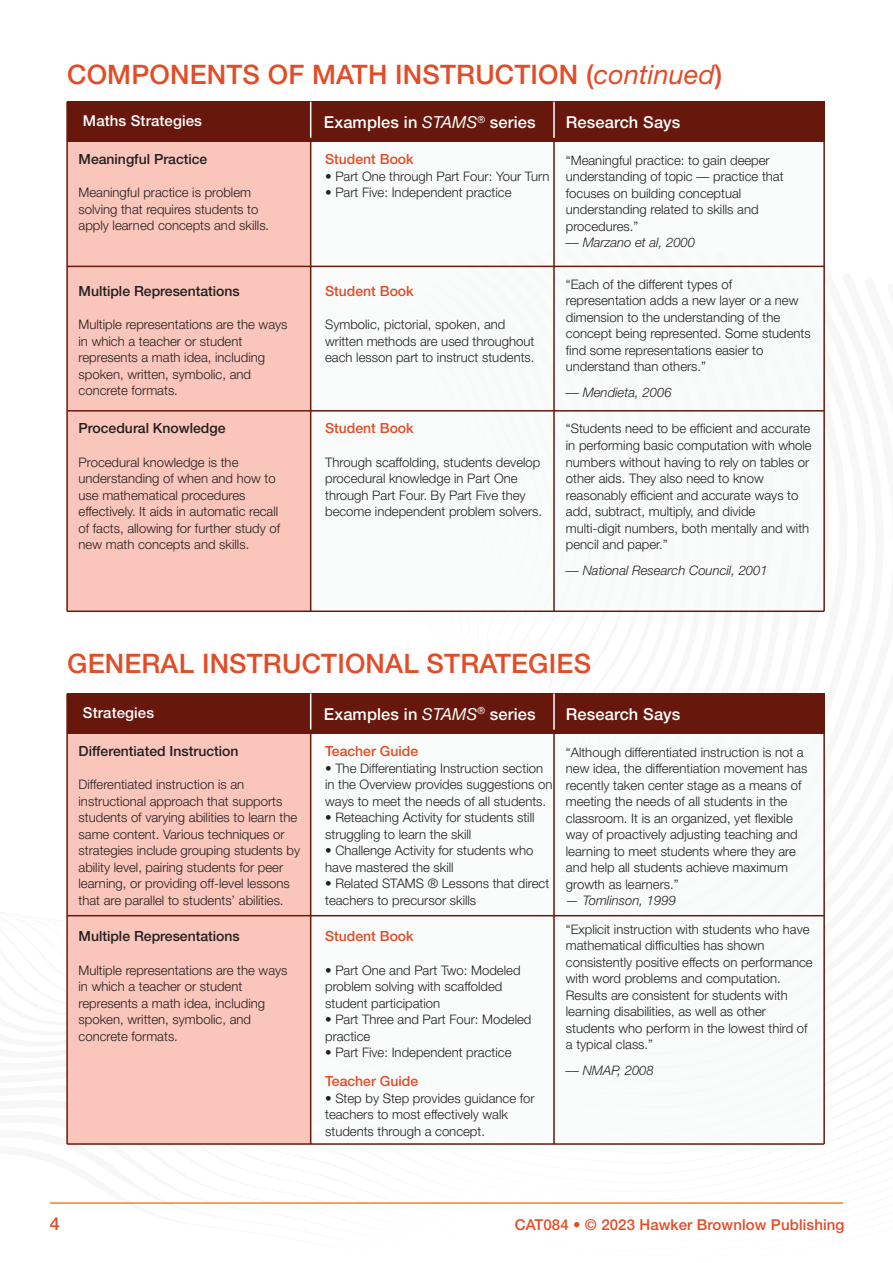
<style>
.page{position:relative;width:893px;height:1263px;background:#fff}
.page>*{position:absolute;margin:0;border:0;box-sizing:border-box;transform-origin:0 0}
.t1{font:500 26.85px "Helvetica Neue LT Std";letter-spacing:.005em;color:#e24c26}
.t2{font:500 18px "Helvetica Neue LT Std";color:#e24c26}
.t3{font:500 16.5px "Helvetica Neue LT Std";letter-spacing:.005em;color:#fff}
.t4{font:500 15px "Helvetica Neue LT Std";letter-spacing:.005em;color:#e24c26}
.t5{font:500 15px "Helvetica Neue LT Std";letter-spacing:.005em;color:#fff}
.t6{font:500 13.95px "Helvetica Neue LT Std";color:#231f20}
.t7{font:500 13.95px "Helvetica Neue LT Std";color:#e24c26}
.t8{font:300 13.05px/16.5px "Helvetica Neue LT Std";color:#231f20}
.t9{font:italic 300 13.05px "Helvetica Neue LT Std";color:#231f20}
.s1{font-weight:400;font-style:italic}
.s2{font-family:"Helvetica Neue";font-weight:400;font-style:italic}
</style>
<div class="page">
<hr style="left:50px;top:1202px;width:793px;height:2px;background:#f58220">
<div style="left:311px;top:142px;width:513px;height:124px;background:#f9fafa"></div>
<div style="left:67px;top:102px;width:244px;height:509px;background:#fac5bb"></div>
<div style="left:311px;top:266px;width:513px;height:145px;background:#f9fafa"></div>
<div style="left:311px;top:411px;width:513px;height:200px;background:#f9fafa"></div>
<div style="left:67px;top:102px;width:757px;height:40px;background:#67170b"></div>
<hr style="left:66px;top:102px;width:2px;height:509px;background:#67190c">
<hr style="left:67px;top:610px;width:757px;height:2px;background:#67190c">
<hr style="left:67px;top:410px;width:757px;height:2px;background:#67190c">
<hr style="left:67px;top:266px;width:757px;height:1px;background:#67190c">
<hr style="left:823px;top:102px;width:2px;height:509px;background:#67190c">
<hr style="left:310px;top:102px;width:1px;height:509px;background:#67190c">
<hr style="left:310px;top:102px;width:1px;height:36px;background:#fff">
<hr style="left:553px;top:102px;width:2px;height:509px;background:#67190c">
<hr style="left:553px;top:102px;width:2px;height:36px;background:#fff">
<div style="left:67px;top:693px;width:244px;height:451px;background:#fac5bb"></div>
<div style="left:311px;top:734px;width:513px;height:182px;background:#f9fafa"></div>
<div style="left:311px;top:916px;width:514px;height:228px;background:#f9fafa"></div>
<div style="left:67px;top:693px;width:757px;height:41px;background:#67170b"></div>
<hr style="left:66px;top:693px;width:2px;height:451px;background:#67190c">
<hr style="left:67px;top:1143px;width:757px;height:2px;background:#67190c">
<hr style="left:67px;top:915px;width:757px;height:1px;background:#67190c">
<hr style="left:823px;top:693px;width:2px;height:451px;background:#67190c">
<hr style="left:310px;top:693px;width:1px;height:451px;background:#67190c">
<hr style="left:310px;top:693px;width:1px;height:37px;background:#fff">
<hr style="left:553px;top:693px;width:2px;height:451px;background:#67190c">
<hr style="left:553px;top:693px;width:2px;height:37px;background:#fff">
<h1 class="t1" style="left:67px;top:58px;width:657px">COMPONENTS OF MATH INSTRUCTION (<span class="s1">continued</span>)</h1>
<p class="t5" style="left:83px;top:112px;width:121px">Maths Strategies</p>
<p class="t3" style="left:324px;top:112px;width:213px">Examples in <span class="s2">STAMS</span><sup>®</sup> series</p>
<p class="t3" style="left:566px;top:112px;width:116px">Research Says</p>
<p class="t6" style="left:79px;top:151px;width:130px">Meaningful Practice</p>
<p class="t8" style="left:79px;top:184px;width:192px">Meaningful practice is problem solving that requires students to apply learned concepts and skills.</p>
<p class="t7" style="left:325px;top:151px;width:90px">Student Book</p>
<p class="t8" style="left:325px;top:168px;width:226px">• Part One through Part Four: Your Turn</p>
<p class="t8" style="left:325px;top:184px;width:188px">• Part Five: Independent practice</p>
<p class="t8" style="left:566px;top:152px;width:219px">“Meaningful practice: to gain deeper understanding of topic –– practice that focuses on building conceptual understanding related to skills and procedures.”</p>
<p class="t9" style="left:566px;top:235px;width:131px">–– Marzano et al, 2000</p>
<p class="t8" style="left:566px;top:275px;width:246px">“Each of the different types of representation adds a new layer or a new dimension to the understanding of the concept being represented. Some students find some representations easier to understand than others.”</p>
<p class="t9" style="left:566px;top:384px;width:107px">–– Mendieta, 2006</p>
<p class="t8" style="left:566px;top:420px;width:247px">“Students need to be efficient and accurate in performing basic computation with whole numbers without having to rely on tables or other aids. They also need to know reasonably efficient and accurate ways to add, subtract, multiply, and divide multi-digit numbers, both mentally and with pencil and paper.”</p>
<p class="t9" style="left:566px;top:562px;width:203px">–– National Research Council, 2001</p>
<p class="t7" style="left:325px;top:283px;width:90px">Student Book</p>
<p class="t8" style="left:325px;top:316px;width:211px">Symbolic, pictorial, spoken, and written methods are used throughout each lesson part to instruct students.</p>
<p class="t6" style="left:79px;top:283px;width:163px">Multiple Representations</p>
<p class="t8" style="left:79px;top:316px;width:210px">Multiple representations are the ways in which a teacher or student represents a math idea, including spoken, written, symbolic, and concrete formats.</p>
<p class="t6" style="left:79px;top:420px;width:148px">Procedural Knowledge</p>
<p class="t8" style="left:79px;top:454px;width:203px">Procedural knowledge is the understanding of when and how to use mathematical procedures effectively. It aids in automatic recall of facts, allowing for further study of new math concepts and skills.</p>
<p class="t7" style="left:325px;top:420px;width:90px">Student Book</p>
<p class="t8" style="left:325px;top:454px;width:218px">Through scaffolding, students develop procedural knowledge in Part One through Part Four. By Part Five they become independent problem solvers.</p>
<h1 class="t1" style="left:67px;top:647px;width:525px">GENERAL INSTRUCTIONAL STRATEGIES</h1>
<p class="t5" style="left:83px;top:704px;width:73px">Strategies</p>
<p class="t3" style="left:324px;top:704px;width:213px">Examples in <span class="s2">STAMS</span><sup>®</sup> series</p>
<p class="t3" style="left:566px;top:704px;width:116px">Research Says</p>
<p class="t6" style="left:79px;top:742px;width:161px">Differentiated Instruction</p>
<p class="t8" style="left:79px;top:776px;width:223px">Differentiated instruction is an instructional approach that supports students of varying abilities to learn the same content. Various techniques or strategies include grouping students by ability level, pairing students for peer learning, or providing off-level lessons that are parallel to students’ abilities.</p>
<p class="t6" style="left:79px;top:928px;width:163px">Multiple Representations</p>
<p class="t8" style="left:79px;top:962px;width:210px">Multiple representations are the ways in which a teacher or student represents a math idea, including spoken, written, symbolic, and concrete formats.</p>
<p class="t7" style="left:325px;top:742px;width:95px">Teacher Guide</p>
<p class="t8" style="left:325px;top:759px;width:229px">• The Differentiating Instruction section in the Overview provides suggestions on ways to meet the needs of all students.</p>
<p class="t8" style="left:325px;top:809px;width:211px">• Reteaching Activity for students still struggling to learn the skill</p>
<p class="t8" style="left:325px;top:842px;width:210px">• Challenge Activity for students who have mastered the skill</p>
<p class="t8" style="left:325px;top:875px;width:226px">• Related STAMS ® Lessons that direct teachers to precursor skills</p>
<p class="t7" style="left:325px;top:928px;width:90px">Student Book</p>
<p class="t8" style="left:325px;top:962px;width:197px">• Part One and Part Two: Modeled problem solving with scaffolded student participation</p>
<p class="t8" style="left:325px;top:1011px;width:208px">• Part Three and Part Four: Modeled practice</p>
<p class="t8" style="left:325px;top:1044px;width:188px">• Part Five: Independent practice</p>
<p class="t7" style="left:325px;top:1072px;width:95px">Teacher Guide</p>
<p class="t8" style="left:325px;top:1090px;width:211px">• Step by Step provides guidance for teachers to most effectively walk students through a concept.</p>
<p class="t8" style="left:566px;top:743px;width:243px">“Although differentiated instruction is not a new idea, the differentiation movement has recently taken center stage as a means of meeting the needs of all students in the classroom. It is an organized, yet flexible way of proactively adjusting teaching and learning to meet students where they are and help all students achieve maximum growth as learners.”</p>
<p class="t9" style="left:566px;top:893px;width:112px">— Tomlinson, 1999</p>
<p class="t8" style="left:566px;top:921px;width:248px">“Explicit instruction with students who have mathematical difficulties has shown consistently positive effects on performance with word problems and computation.<br>Results are consistent for students with learning disabilities, as well as other students who perform in the lowest third of a typical class.”</p>
<p class="t9" style="left:566px;top:1062px;width:90px">–– NMAP, 2008</p>
<h2 class="t2" style="left:50px;top:1213px;width:12px">4</h2>
<p class="t4" style="left:515px;top:1216px;width:331px">CAT084 • © 2023 Hawker Brownlow Publishing</p>
</div>
